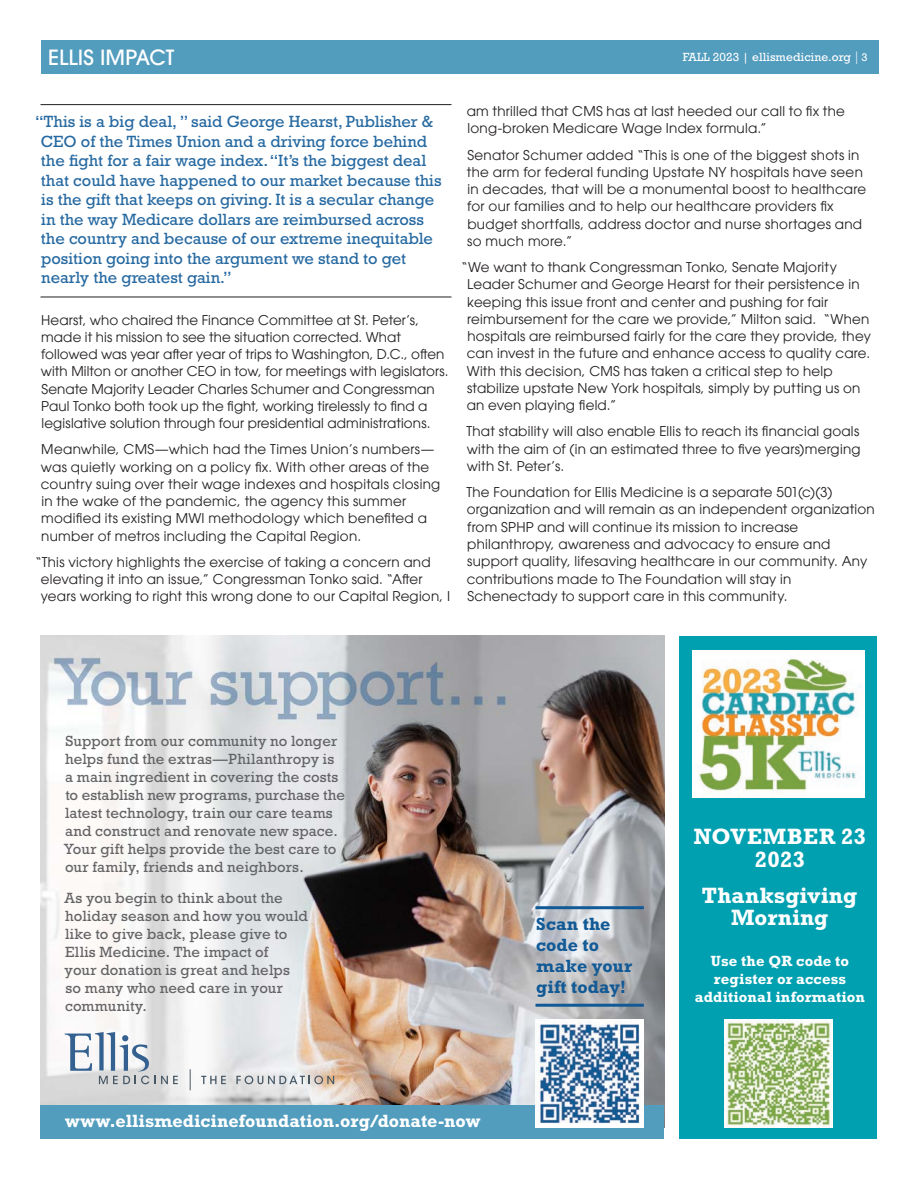
<style>
.page{position:relative;width:918px;height:1188px;background:#fff}
.page>*{position:absolute;margin:0;border:0;box-sizing:border-box;transform-origin:0 0}
.Box_copy{font:700 22.5px/22.5px "Rockwell Std";letter-spacing:.01em;color:#fff;text-align:center}
._1_Body{font:500 21px "ITC Avant Garde Pro";color:#fff}
.Box_copy-2{font:700 18px "Rockwell Std";color:#fff}
.Intro_paragraph_1{font:700 18px/21px "Rockwell Std";letter-spacing:.005em;color:#125a96}
.Chart{font:16.5px/19.5px "Rockwell Std";color:#2669a1}
.Box_copy-3{font:15px/18px "Rockwell Std";letter-spacing:.01em;color:#636366}
.Box_copy-4{font:700 15px/18px "Rockwell Std";letter-spacing:.01em;color:#fff;text-align:center}
._1_Body-2{font:13.5px/17.2px "ITC Avant Garde Pro";letter-spacing:.02em;color:#231f20}
.t1{font:12px "Rockwell Std";letter-spacing:.01em;color:#fff}
.s1{font-size:14.1px}
.s2{font-size:11.25px}
</style>
<div class="page">
<img style="left:40px;top:636px;width:624px;height:469px">
<div style="left:41px;top:40px;width:837px;height:34px;background:#529cbe"></div>
<hr style="left:536px;top:906px;width:108px;height:3px;background:#125a96">
<hr style="left:536px;top:1004px;width:108px;height:3px;background:#125a96">
<svg style="left:190px;top:1069px;width:1px;height:21px"></svg>
<svg style="left:65px;top:1032px;width:84px;height:52px"></svg>
<svg style="left:155px;top:1076px;width:23px;height:8px"></svg>
<svg style="left:201px;top:1076px;width:25px;height:8px"></svg>
<svg style="left:236px;top:1076px;width:98px;height:8px"></svg>
<div style="left:680px;top:636px;width:198px;height:502px;background:#00a0b0"></div>
<hr style="left:40px;top:104px;width:412px;height:1px;background:#231f20">
<hr style="left:40px;top:297px;width:412px;height:1px;background:#231f20">
<div style="left:40px;top:1105px;width:624px;height:33px;background:#529cbe"></div>
<img style="left:536px;top:1019px;width:108px;height:109px">
<img style="left:693px;top:651px;width:171px;height:147px">
<img style="left:724px;top:1019px;width:109px;height:108px">
<p class="_1_Body" style="left:48px;top:44px;width:128px">ELLIS IMPACT</p>
<p class="t1" style="left:683px;top:50px;width:186px">FALL 2023 | ellismedicine.org <span class="s1">|</span> <span class="s2">3</span></p>
<p class="Chart" style="left:41px;top:112px;width:402px;text-indent:-6px">“This is a big deal, ” said George Hearst, Publisher &amp; CEO of the Times Union and a driving force behind the fight for a fair wage index. “It’s the biggest deal that could have happened to our market because this is the gift that keeps on giving. It is a secular change in the way Medicare dollars are reimbursed across the country and because of our extreme inequitable position going into the argument we stand to get nearly the greatest gain.”</p>
<p class="_1_Body-2" style="left:41px;top:311px;width:409px">Hearst, who chaired the Finance Committee at St. Peter’s, made it his mission to see the situation corrected. What followed was year after year of trips to Washington, D.C., often with Milton or another CEO in tow, for meetings with legislators.<br>Senate Majority Leader Charles Schumer and Congressman Paul Tonko both took up the fight, working tirelessly to find a legislative solution through four presidential administrations.</p>
<p class="_1_Body-2" style="left:41px;top:441px;width:401px">Meanwhile, CMS—which had the Times Union’s numbers— was quietly working on a policy fix. With other areas of the country suing over their wage indexes and hospitals closing in the wake of the pandemic, the agency this summer modified its existing MWI methodology which benefited a number of metros including the Capital Region.</p>
<p class="_1_Body-2" style="left:41px;top:553px;width:411px;text-indent:-5px">“This victory highlights the exercise of taking a concern and elevating it into an issue,” Congressman Tonko said. “After years working to right this wrong done to our Capital Region, I</p>
<p class="_1_Body-2" style="left:467px;top:102px;width:380px">am thrilled that CMS has at last heeded our call to fix the long-broken Medicare Wage Index formula.”</p>
<p class="_1_Body-2" style="left:467px;top:146px;width:401px">Senator Schumer added “This is one of the biggest shots in the arm for federal funding Upstate NY hospitals have seen in decades, that will be a monumental boost to healthcare for our families and to help our healthcare providers fix budget shortfalls, address doctor and nurse shortages and so much more.”</p>
<p class="_1_Body-2" style="left:467px;top:258px;width:406px;text-indent:-5px">“We want to thank Congressman Tonko, Senate Majority Leader Schumer and George Hearst for their persistence in keeping this issue front and center and pushing for fair reimbursement for the care we provide,” Milton said. “When hospitals are reimbursed fairly for the care they provide, they can invest in the future and enhance access to quality care.<br>With this decision, CMS has taken a critical step to help stabilize upstate New York hospitals, simply by putting us on an even playing field.”</p>
<p class="_1_Body-2" style="left:466px;top:423px;width:396px;text-align:justify">That stability will also enable Ellis to reach its financial goals with the aim of (in an estimated three to five years)merging with St. Peter’s.</p>
<p class="_1_Body-2" style="left:466px;top:484px;width:410px">The Foundation for Ellis Medicine is a separate 501(c)(3) organization and will remain as an independent organization from SPHP and will continue its mission to increase philanthropy, awareness and advocacy to ensure and support quality, lifesaving healthcare in our community. Any contributions made to The Foundation will stay in Schenectady to support care in this community.</p>
<p class="Box_copy-3" style="left:64px;top:731px;width:282px">Support from our community no longer helps fund the extras—Philanthropy is a main ingredient in covering the costs to establish new programs, purchase the latest technology, train our care teams and construct and renovate new space.<br>Your gift helps provide the best care to our family, friends and neighbors.</p>
<p class="Box_copy-3" style="left:64px;top:889px;width:245px">As you begin to think about the holiday season and how you would like to give back, please give to<br>Ellis Medicine. The impact of<br>your donation is great and helps so many who need care in your community.</p>
<p class="Intro_paragraph_1" style="left:536px;top:913px;width:98px">Scan the code to make your gift today!</p>
<p class="Box_copy" style="left:694px;top:825px;width:174px">NOVEMBER 23<br>2023</p>
<p class="Box_copy" style="left:702px;top:883px;width:157px">Thanksgiving<br>Morning</p>
<p class="Box_copy-4" style="left:695px;top:951px;width:172px">Use the QR code to register or access additional information</p>
<p class="Box_copy-2" style="left:65px;top:1110px;width:417px">www.ellismedicinefoundation.org/donate-now</p>
</div>
